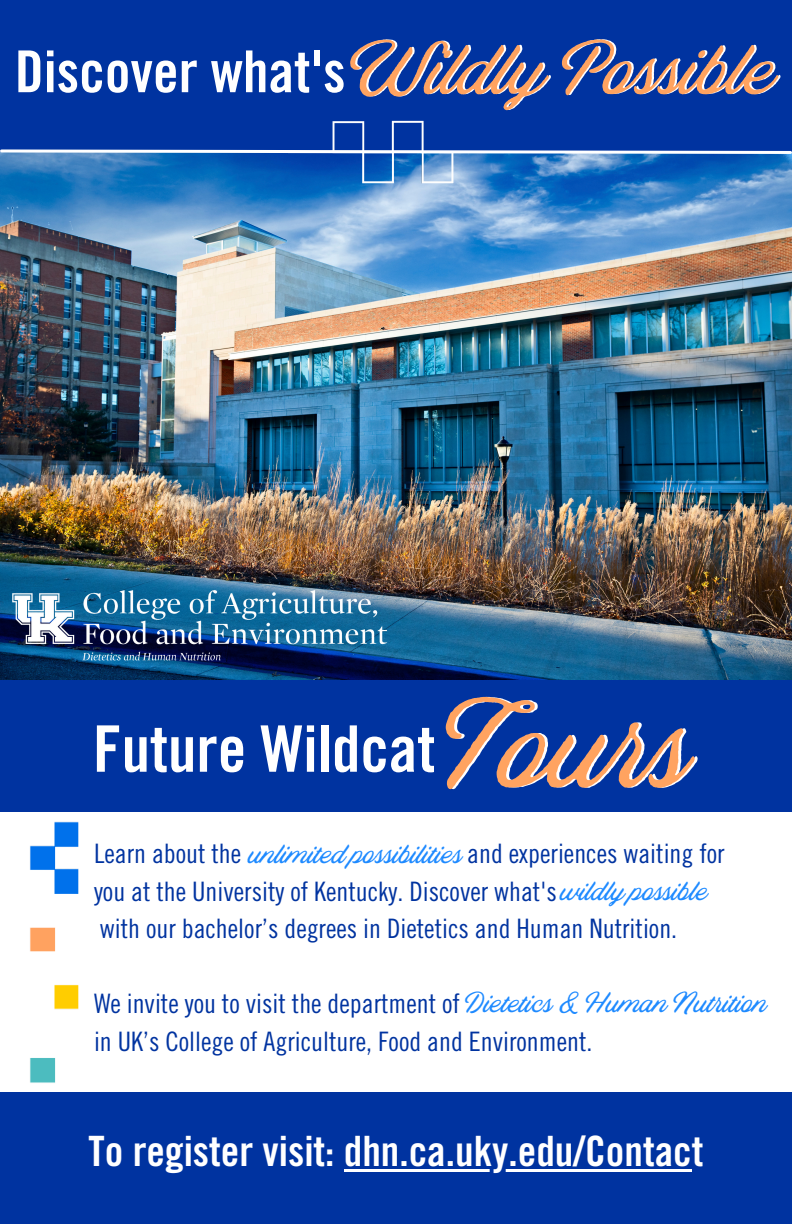
<style>
.page{position:relative;width:792px;height:1224px;background:#fff}
.page>*{position:absolute;margin:0;border:0;box-sizing:border-box;transform-origin:0 0}
.t1{font:117px "Blackbike Rough";color:#ffa360}
.t2{font:70.4px "Blackbike Rough";color:#ffa360}
.t3{font:64.2px "Trade Gothic LT Std Bd Cn 20";color:#fff}
.t4{font:57.8px "Trade Gothic LT Std Bd Cn 20";color:#fff}
.t5{font:41.8px "Trade Gothic LT Std Bd Cn 20";color:#fff}
.t6{font:26.8px/37.6px "Trade Gothic LT Std Cn 18";color:#0033a0}
.s1{font-family:"Blackbike Rough";color:#1e8aff}
</style>
<div class="page">
<img style="left:0;top:155px;width:792px;height:525px">
<div style="left:0;top:0;width:792px;height:151px;background:#0033a0"></div>
<img style="left:289px;top:120px;width:214px;height:66px">
<svg style="left:0;top:148px;width:792px;height:7px"></svg>
<img style="left:0;top:580px;width:402px;height:86px">
<div style="left:0;top:680px;width:792px;height:132px;background:#0033a0"></div>
<div style="left:0;top:1092px;width:792px;height:132px;background:#0033a0"></div>
<hr style="left:344px;top:1169px;width:348px;height:3px;background:#fff">
<img style="left:30px;top:821px;width:49px;height:262px">
<p class="t4" style="left:15px;top:50px;width:332px">Discover what's</p>
<p class="t2" style="left:351px;top:28px;width:427px">Wildly Possible</p>
<p class="t3" style="left:93px;top:725px;width:344px">Future Wildcat</p>
<p class="t1" style="left:447px;top:677px;width:247px">Tours</p>
<p class="t6" style="left:94px;top:838px;width:632px">Learn about the <span class="s1">unlimited possibilities</span> and experiences waiting for you at the University of Kentucky. Discover what's <span class="s1">wildly possible </span>with our bachelor’s degrees in Dietetics and Human Nutrition.</p>
<p class="t6" style="left:94px;top:988px;width:675px">We invite you to visit the department of <span class="s1">Dietetics &amp; Human Nutrition </span>in UK’s College of Agriculture, Food and Environment.</p>
<p class="t5" style="left:89px;top:1136px;width:616px">To register visit: dhn.ca.uky.edu/Contact</p>
</div>
